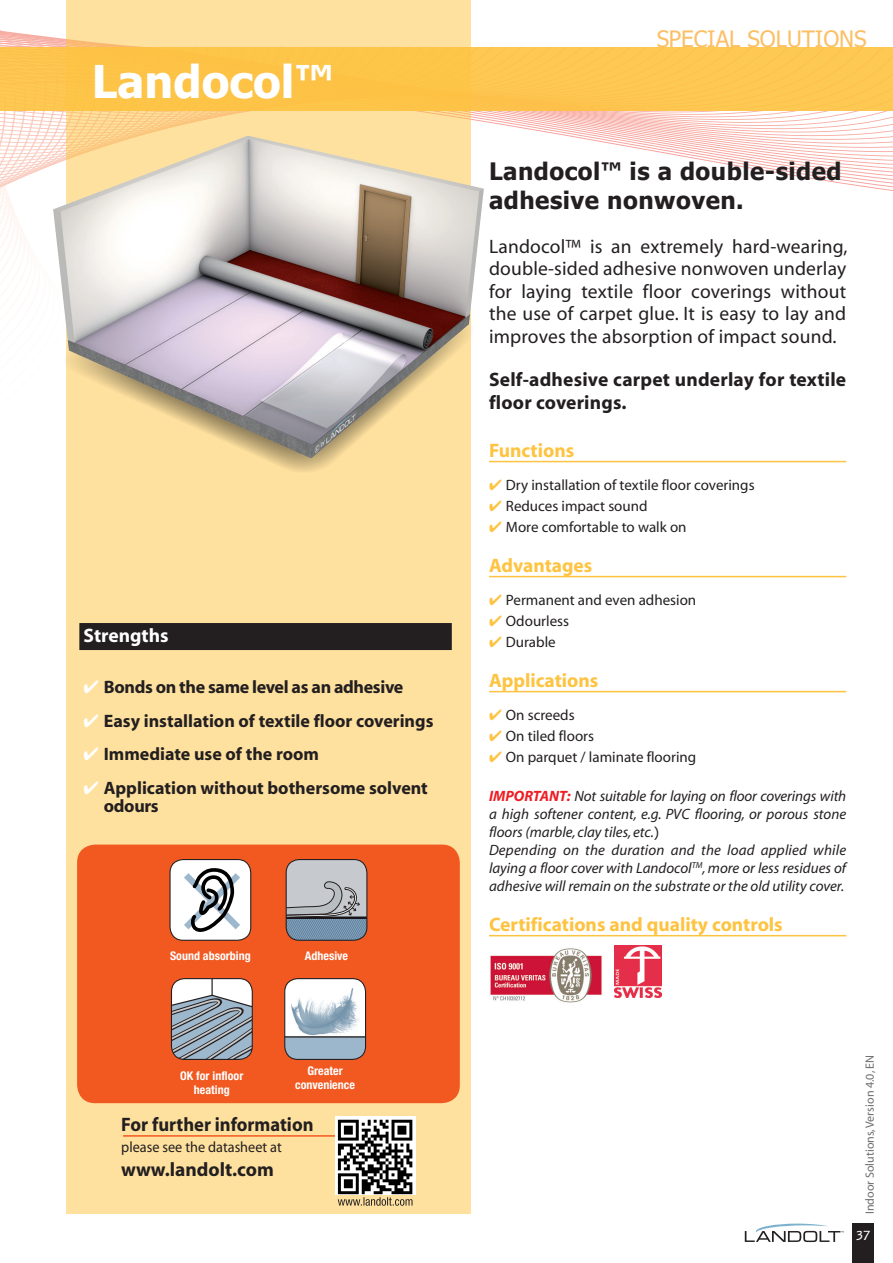
<style>
.page{position:relative;width:893px;height:1263px;background:#fff}
.page>*{position:absolute;margin:0;border:0;box-sizing:border-box;transform-origin:0 0}
.t1{font:700 45px "Tahoma";color:#fff}
.t2{font:700 24px/28.8px "Tahoma";letter-spacing:.02em;color:#231f20}
.t3{font:22.5px "Tahoma";color:#fbb03f}
.t4{font:19.5px/22.5px "Myriad";letter-spacing:.01em;color:#231f20;text-align:justify}
.t5{font:700 19.5px/22.5px "Myriad";letter-spacing:.005em;color:#231f20}
.t6{font:700 19.5px "Myriad";color:#fec340}
.t7{font:700 19.5px "Myriad";letter-spacing:.005em;color:#231f20;scale:.95 1}
.t8{font:700 19.5px "Myriad";color:#fff}
.t9{font:700 18px/18px "Myriad";color:#231f20}
.t10{font:700 18px "Myriad";letter-spacing:-.02em;color:#231f20}
.t11{font:italic 15px/18px "Myriad";color:#231f20}
.t12{font:15px "Myriad";color:#231f20}
.t13{font:15px "Myriad";color:#231f20;scale:.95 1}
.t14{font:700 condensed 12px/14.4px "Helvetica Neue";color:#fff;text-align:center}
.t15{font:12px "Myriad";color:#6c6d70}
.t16{font:12px "Myndraine";color:#fff}
.s1{color:#fff}
.s2{color:#fec340}
.s3{font-weight:700;color:#ee1d23}
.s4{font-family:"Tahoma";font-style:normal;font-size:13.5px}
</style>
<div class="page">
<svg style="left:745px;top:1223px;width:99px;height:19px"></svg>
<div style="left:852px;top:1223px;width:22px;height:40px;background:#231f20"></div>
<svg style="left:0;top:30px;width:893px;height:252px"></svg>
<div style="left:66px;top:0;width:405px;height:1214px;background:#fee19f"></div>
<hr style="left:489px;top:461px;width:357px;height:1px;background:#fec340">
<hr style="left:489px;top:576px;width:357px;height:1px;background:#fec340">
<hr style="left:489px;top:691px;width:357px;height:1px;background:#fec340">
<hr style="left:489px;top:935px;width:357px;height:1px;background:#fec340">
<div style="left:0;top:47px;width:893px;height:64px;background:#fec64b"></div>
<div style="left:79px;top:623px;width:373px;height:27px;background:#231f20"></div>
<div style="left:77px;top:844px;width:383px;height:259px;background:#f15921;border-radius:18px"></div>
<svg style="left:171px;top:859px;width:80px;height:80px"></svg>
<div style="left:169px;top:859px;width:82px;height:82px;border:1px solid #231f20;border-radius:13px"></div>
<svg style="left:286px;top:859px;width:81px;height:81px"></svg>
<div style="left:286px;top:859px;width:81px;height:82px;border:1px solid #231f20;border-radius:13px"></div>
<svg style="left:171px;top:979px;width:81px;height:80px"></svg>
<div style="left:171px;top:978px;width:82px;height:82px;border:1px solid #231f20;border-radius:13px"></div>
<div style="left:285px;top:979px;width:81px;height:80px;background:#fff;border-radius:13px"></div>
<img style="left:286px;top:986px;width:79px;height:73px">
<div style="left:284px;top:978px;width:82px;height:82px;border:1px solid #231f20;border-radius:13px"></div>
<svg style="left:264px;top:458px;width:71px;height:13px"></svg>
<img style="left:53px;top:136px;width:431px;height:322px">
<hr style="left:123px;top:1135px;width:212px;height:2px;background:#f15921">
<svg style="left:335px;top:1117px;width:80px;height:78px"></svg>
<svg style="left:338px;top:1120px;width:74px;height:86px"></svg>
<img style="left:490px;top:948px;width:112px;height:55px">
<img style="left:615px;top:946px;width:47px;height:51px">
<h1 class="t1" style="left:92px;top:50px;width:243px">Landocol™</h1>
<h3 class="t8" style="left:84px;top:626px;width:87px">Strengths</h3>
<p class="t10" style="left:84px;top:678px;width:321px"><span class="s1">✔</span> Bonds on the same level as an adhesive</p>
<p class="t9" style="left:84px;top:712px;width:351px"><span class="s1">✔</span> Easy installation of textile floor coverings</p>
<p class="t9" style="left:84px;top:746px;width:237px"><span class="s1">✔</span> Immediate use of the room</p>
<p class="t9" style="left:104px;top:780px;width:326px;text-indent:-20px"><span class="s1">✔</span> Application without bothersome solvent odours</p>
<p class="t14" style="left:170px;top:949px;width:82px">Sound absorbing</p>
<p class="t14" style="left:305px;top:949px;width:45px">Adhesive</p>
<p class="t14" style="left:180px;top:1068px;width:65px">OK for infloor heating</p>
<p class="t14" style="left:295px;top:1063px;width:61px">Greater convenience</p>
<h3 class="t7" style="left:121px;top:1115px;width:204px">For further information</h3>
<p class="t13" style="left:121px;top:1139px;width:170px">please see the datasheet at</p>
<h3 class="t5" style="left:121px;top:1159px;width:154px">www.landolt.com</h3>
<h3 class="t3" style="left:656px;top:24px;width:212px">SPECIAL SOLUTIONS</h3>
<h2 class="t2" style="left:489px;top:158px;width:354px">Landocol™ is a double-sided adhesive nonwoven.</h2>
<h3 class="t4" style="left:489px;top:236px;width:360px">Landocol™ is an extremely hard-wearing, double-sided adhesive nonwoven underlay for laying textile floor coverings without the use of carpet glue. It is easy to lay and improves the absorption of impact sound.</h3>
<h3 class="t5" style="left:489px;top:369px;width:359px">Self-adhesive carpet underlay for textile floor coverings.</h3>
<h3 class="t6" style="left:489px;top:440px;width:87px">Functions</h3>
<p class="t12" style="left:489px;top:478px;width:267px"><span class="s2">✔</span> Dry installation of textile floor coverings</p>
<p class="t12" style="left:489px;top:499px;width:160px"><span class="s2">✔</span> Reduces impact sound</p>
<p class="t12" style="left:489px;top:520px;width:199px"><span class="s2">✔</span> More comfortable to walk on</p>
<h3 class="t6" style="left:489px;top:555px;width:105px">Advantages</h3>
<p class="t12" style="left:489px;top:593px;width:209px"><span class="s2">✔</span> Permanent and even adhesion</p>
<p class="t12" style="left:489px;top:614px;width:82px"><span class="s2">✔</span> Odourless</p>
<p class="t12" style="left:489px;top:635px;width:68px"><span class="s2">✔</span> Durable</p>
<h3 class="t6" style="left:489px;top:670px;width:111px">Applications</h3>
<p class="t12" style="left:489px;top:708px;width:87px"><span class="s2">✔</span> On screeds</p>
<p class="t12" style="left:489px;top:729px;width:107px"><span class="s2">✔</span> On tiled floors</p>
<p class="t12" style="left:489px;top:750px;width:209px"><span class="s2">✔</span> On parquet / laminate flooring</p>
<p class="t11" style="left:489px;top:788px;width:359px"><span class="s3">IMPORTANT:</span> Not suitable for laying on floor coverings with a high softener content, e.g. PVC flooring, or porous stone floors (marble, clay tiles, etc.<span class="s4">)<br></span>Depending on the duration and the load applied while laying a floor cover with Landocol<sup>TM</sup>, more or less residues of adhesive will remain on the substrate or the old utility cover.</p>
<h3 class="t6" style="left:489px;top:914px;width:295px">Certifications and quality controls</h3>
<p class="t15" style="left:864px;top:1214px;width:160px;rotate:-90deg">Indoor Solutions, Version 4.0, EN</p>
<p class="t16" style="left:856px;top:1230px;width:16px">37</p>
</div>
